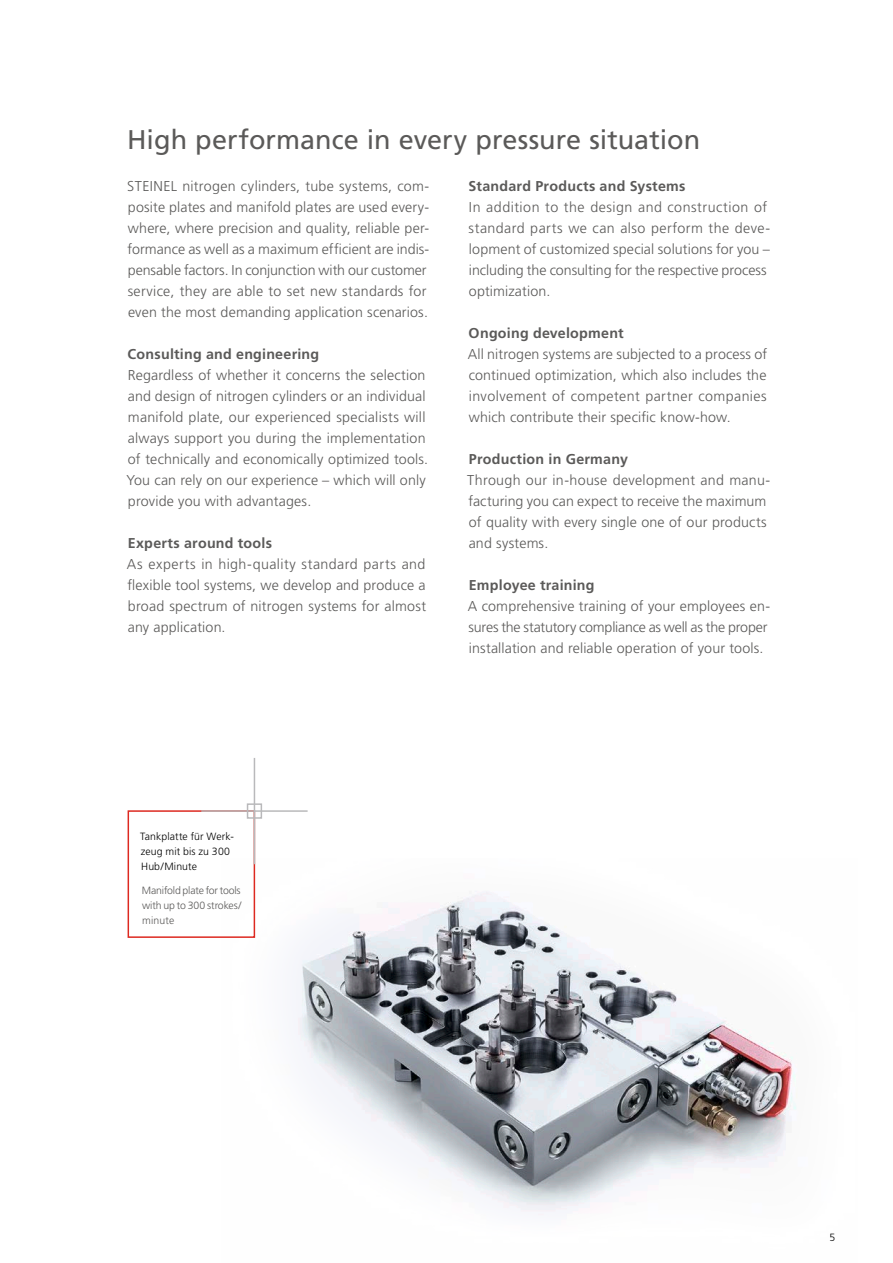
<style>
.page{position:relative;width:893px;height:1263px;background:#fff}
.page>*{position:absolute;margin:0;border:0;box-sizing:border-box;transform-origin:0 0}
.t1{font:27px "Frutiger";color:#5b5a59}
.t2{font:300 14.25px/21px "Frutiger";letter-spacing:.01em;color:#5b5a59}
.t3{font:700 14.25px "Frutiger";letter-spacing:.02em;color:#5b5a59}
.t4{font:300 10.5px/15px "Frutiger";letter-spacing:-.01em;color:#5b5a59;text-align:justify}
.t5{font:300 10.5px/15px "Frutiger";letter-spacing:.01em;color:#000}
</style>
<div class="page">
<img style="left:255px;top:858px;width:542px;height:357px">
<div style="left:128px;top:810px;width:127px;height:128px;border:2px solid #dd2920"></div>
<hr style="left:201px;top:810px;width:107px;height:2px;background:#b9b9bb">
<hr style="left:254px;top:758px;width:1px;height:106px;background:#b9b9bb">
<div style="left:247px;top:803px;width:15px;height:16px;border:2px solid #b9b9bb"></div>
<h1 class="t1" style="left:127px;top:124px;width:574px">High performance in every pressure situation</h1>
<p class="t2" style="left:127px;top:175px;width:304px">STEINEL nitrogen cylinders, tube systems, com&shy;posite plates and manifold plates are used every&shy;where, where precision and quality, reliable per&shy;formance as well as a maximum efficient are indis&shy;pensable factors. In conjunction with our customer service, they are able to set new standards for even the most demanding application scenarios.</p>
<p class="t3" style="left:128px;top:346px;width:193px">Consulting and engineering</p>
<p class="t2" style="left:126px;top:364px;width:303px">Regardless of whether it concerns the selection and design of nitrogen cylinders or an individual manifold plate, our experienced specialists will always support you during the implementation of technically and economically optimized tools.<br>You can rely on our experience – which will only provide you with advantages.</p>
<p class="t3" style="left:128px;top:535px;width:146px">Experts around tools</p>
<p class="t2" style="left:127px;top:553px;width:301px;text-align:justify">As experts in high-quality standard parts and flexible tool systems, we develop and produce a broad spectrum of nitrogen systems for almost any application.</p>
<p class="t3" style="left:469px;top:178px;width:218px">Standard Products and Systems</p>
<p class="t2" style="left:469px;top:196px;width:303px">In addition to the design and construction of standard parts we can also perform the deve&shy;lopment of customized special solutions for you – including the consulting for the respective process optimization.</p>
<p class="t3" style="left:469px;top:325px;width:157px">Ongoing development</p>
<p class="t2" style="left:468px;top:343px;width:301px;text-align:justify">All nitrogen systems are subjected to a process of continued optimization, which also includes the involvement of competent partner companies which contribute their specific know-how.</p>
<p class="t3" style="left:469px;top:451px;width:160px">Production in Germany</p>
<p class="t2" style="left:467px;top:469px;width:303px">Through our in-house development and manu&shy;facturing you can expect to receive the maximum of quality with every single one of our products and systems.</p>
<p class="t3" style="left:469px;top:577px;width:127px">Employee training</p>
<p class="t2" style="left:468px;top:595px;width:304px">A comprehensive training of your employees en&shy;sures the statutory compliance as well as the proper installation and reliable operation of your tools.</p>
<p class="t5" style="left:140px;top:828px;width:94px">Tankplatte für Werk&shy;zeug mit bis zu 300<br>Hub/Minute</p>
<p class="t4" style="left:142px;top:882px;width:101px">Manifold plate for tools with up to 300 strokes/ minute</p>
<p class="t5" style="left:829px;top:1230px;width:7px">5</p>
</div>
